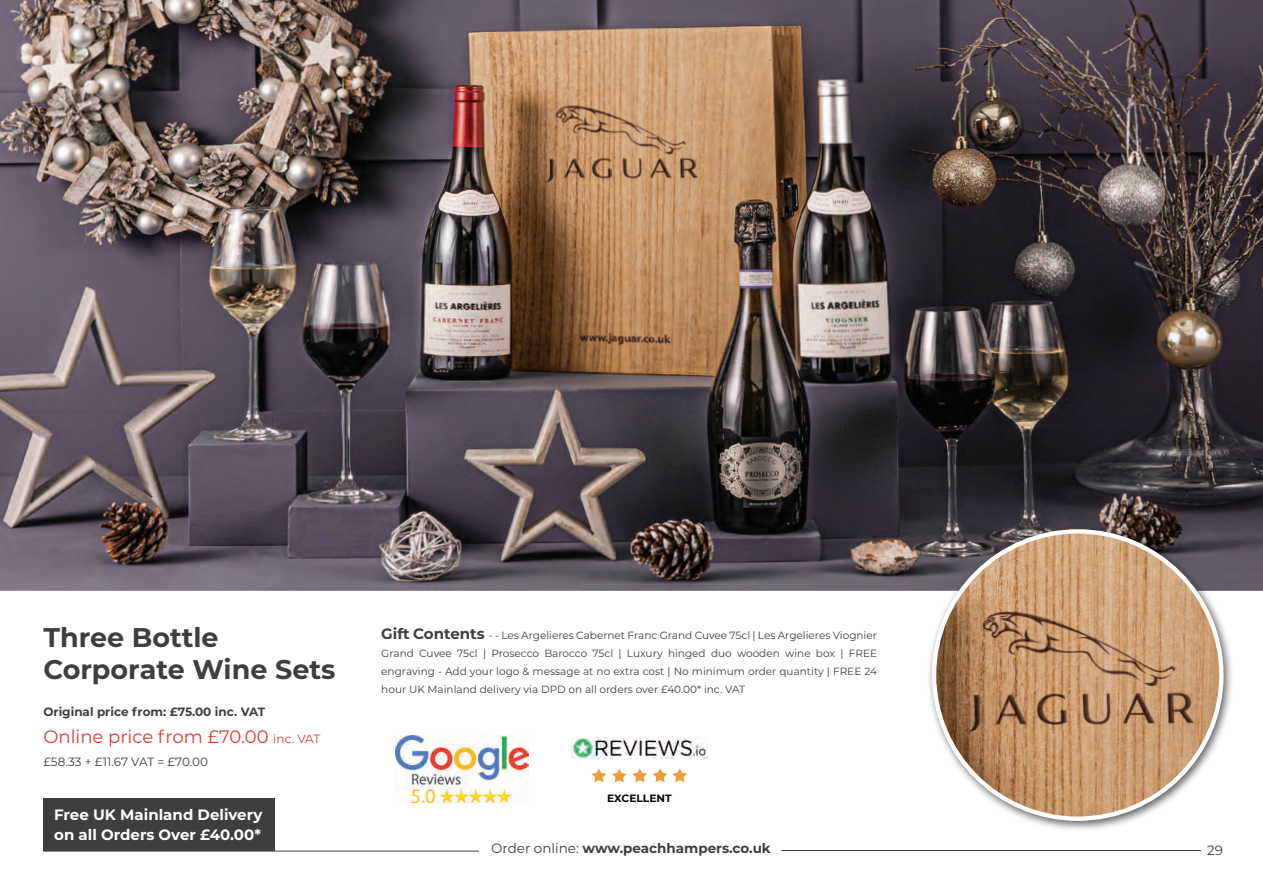
<style>
.page{position:relative;width:1263px;height:893px;background:#fff}
.page>*{position:absolute;margin:0;border:0;box-sizing:border-box;transform-origin:0 0}
.t1{font:700 27px "Montserrat";color:#3e3e3f}
.t2{font:18px "Montserrat";color:#d53f33}
.t3{font:700 15px "Montserrat";color:#fff}
.t4{font:700 13.5px "Montserrat";color:#3e3e3f}
.t5{font:13.5px "Montserrat";color:#3e3e3f}
.t6{font:700 12px "Montserrat";color:#3e3e3f}
.t7{font:12px "Montserrat";letter-spacing:-.005em;color:#3e3e3f}
.t8{font:700 10.65px "Montserrat";color:#040504}
.t9{font:10.5px/18px "Montserrat";color:#3e3e3f;text-align:justify}
.s1{font-size:12px}
.s2{font-weight:700;font-size:15px}
.s3{font-weight:400}
</style>
<div class="page">
<img style="left:0;top:0;width:1263px;height:591px">
<div style="left:927px;top:524px;width:308px;height:308px;background:#231f20;opacity:.7"></div>
<img style="left:934px;top:531px;width:287px;height:288px;border-radius:144px">
<hr style="left:43px;top:851px;width:436px;height:1px;background:#3e3e3f">
<hr style="left:781px;top:850px;width:420px;height:1px;background:#3e3e3f">
<div style="left:43px;top:799px;width:232px;height:52px;background:#3e3e3f"></div>
<img style="left:396px;top:736px;width:132px;height:66px">
<img style="left:571px;top:738px;width:137px;height:21px">
<svg style="left:592px;top:768px;width:14px;height:14px"></svg>
<svg style="left:612px;top:769px;width:14px;height:13px"></svg>
<svg style="left:632px;top:768px;width:15px;height:14px"></svg>
<svg style="left:653px;top:768px;width:34px;height:14px"></svg>
<p class="t1" style="left:43px;top:617px;width:177px">Three Bottle</p>
<p class="t1" style="left:43px;top:650px;width:294px">Corporate Wine Sets</p>
<p class="t6" style="left:43px;top:703px;width:223px">Original price from: £75.00 inc. VAT</p>
<p class="t2" style="left:43px;top:725px;width:278px">Online price from £70.00 <span class="s1">inc. VAT</span></p>
<p class="t7" style="left:43px;top:753px;width:166px">£58.33 + £11.67 VAT = £70.00</p>
<p class="t3" style="left:54px;top:804px;width:210px">Free UK Mainland Delivery</p>
<p class="t3" style="left:54px;top:824px;width:208px">on all Orders Over £40.00*</p>
<p class="t9" style="left:381px;top:626px;width:497px"><span class="s2">Gift Contents</span> - - Les Argelieres Cabernet Franc Grand Cuvee 75cl | Les Argelieres Viognier Grand Cuvee 75cl | Prosecco Barocco 75cl | Luxury hinged duo wooden wine box | FREE engraving - Add your logo &amp; message at no extra cost | No minimum order quantity | FREE 24 hour UK Mainland delivery via DPD on all orders over £40.00* inc. VAT</p>
<p class="t8" style="left:607px;top:791px;width:66px">EXCELLENT</p>
<p class="t4" style="left:491px;top:838px;width:281px"><span class="s3">Order online:</span> www.peachhampers.co.uk</p>
<p class="t5" style="left:1207px;top:841px;width:17px">29</p>
</div>
